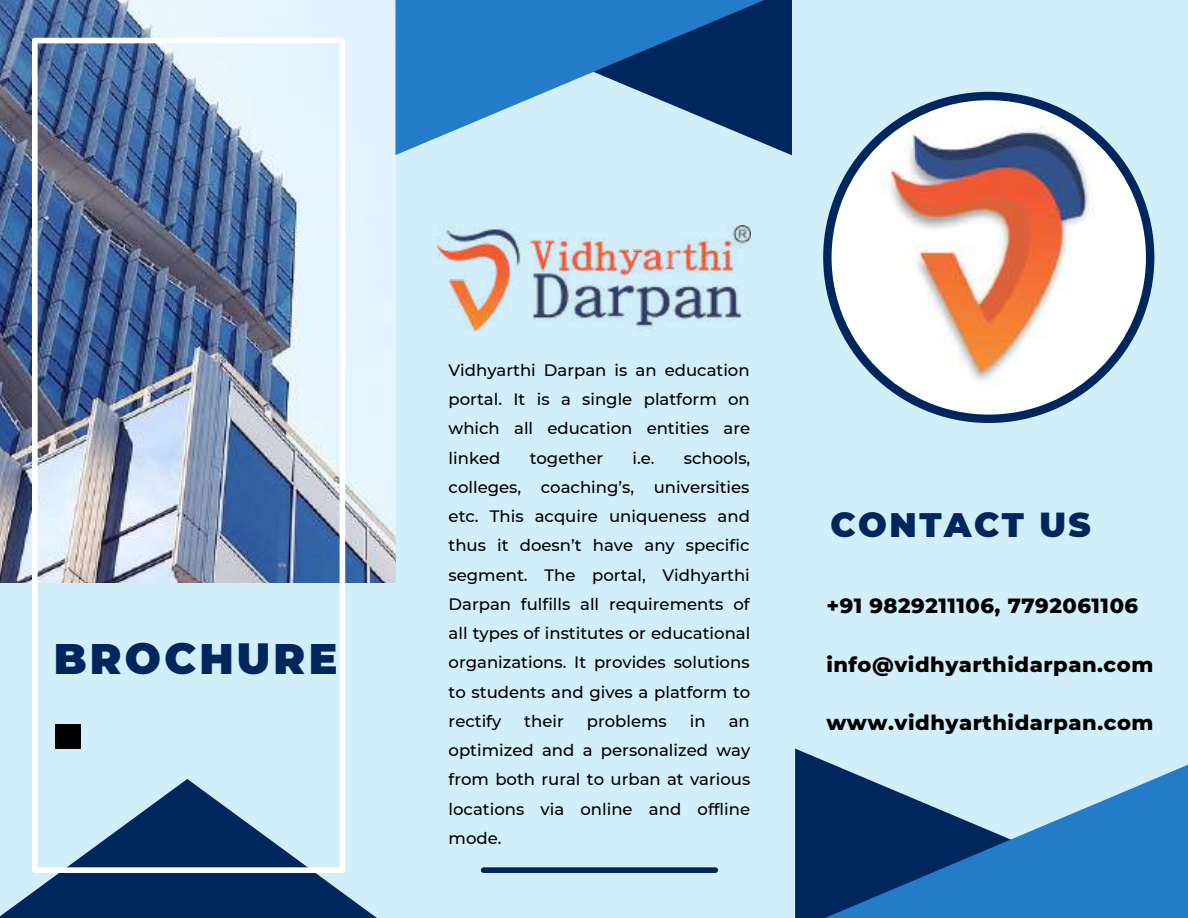
<style>
.page{position:relative;width:1188px;height:918px;background:#d2eef8}
.page>*{position:absolute;margin:0;border:0;box-sizing:border-box;transform-origin:0 0}
.t1{font:900 42.75px "Montserrat";letter-spacing:.075em;color:#00275d}
.t2{font:900 33.9px "Montserrat";letter-spacing:.075em;color:#00275d}
.t3{font:800 21px "Montserrat";letter-spacing:.025em;color:#000}
.t4{font:500 16.5px/29.2px "Montserrat";color:#000;text-align:justify}
</style>
<div class="page">
<img style="left:0;top:0;width:396px;height:583px">
<div style="left:55px;top:724px;width:26px;height:25px;background:#000"></div>
<div style="left:35px;top:38px;width:305px;height:5px;background:#fff"></div>
<svg style="left:0;top:779px;width:377px;height:139px"></svg>
<div style="left:35px;top:867px;width:305px;height:6px;background:#fff"></div>
<div style="left:340px;top:41px;width:5px;height:829px;background:#fff"></div>
<div style="left:32px;top:41px;width:6px;height:829px;background:#fff"></div>
<svg style="left:395px;top:0;width:397px;height:155px;fill:#247bc8"></svg>
<svg style="left:795px;top:748px;width:393px;height:170px"></svg>
<div style="left:484px;top:867px;width:231px;height:6px;background:#00275d"></div>
<div style="left:823px;top:92px;width:331px;height:331px;background:#00275d;border-radius:50%"></div>
<img style="left:832px;top:100px;width:314px;height:315px;border-radius:50%">
<img style="left:438px;top:225px;width:312px;height:106px">
<h1 class="t1" style="left:54px;top:633px;width:285px">BROCHURE</h1>
<p class="t4" style="left:449px;top:355px;width:303px">Vidhyarthi Darpan is an education portal. It is a single platform on which all education entities are linked</p>
<p class="t4" style="left:530px;top:443px;width:75px">together</p>
<p class="t4" style="left:633px;top:443px;width:24px">i.e.</p>
<p class="t4" style="left:449px;top:443px;width:303px;text-indent:235px">schools, colleges, coaching’s, universities etc. This acquire uniqueness and thus it doesn’t have any specific segment. The portal, Vidhyarthi Darpan fulfills all requirements of all types of institutes or educational organizations. It provides solutions to students and gives a platform to rectify</p>
<p class="t4" style="left:524px;top:706px;width:41px">their</p>
<p class="t4" style="left:587px;top:706px;width:82px">problems</p>
<p class="t4" style="left:690px;top:706px;width:17px">in</p>
<p class="t4" style="left:449px;top:706px;width:303px;text-indent:280px">an optimized and a personalized way from both rural to urban at various locations via online and offline mode.</p>
<h2 class="t2" style="left:830px;top:505px;width:262px">CONTACT US</h2>
<p class="t3" style="left:826px;top:593px;width:313px">+91 9829211106, 7792061106</p>
<p class="t3" style="left:826px;top:652px;width:328px">info@vidhyarthidarpan.com</p>
<p class="t3" style="left:826px;top:710px;width:329px">www.vidhyarthidarpan.com</p>
</div>
